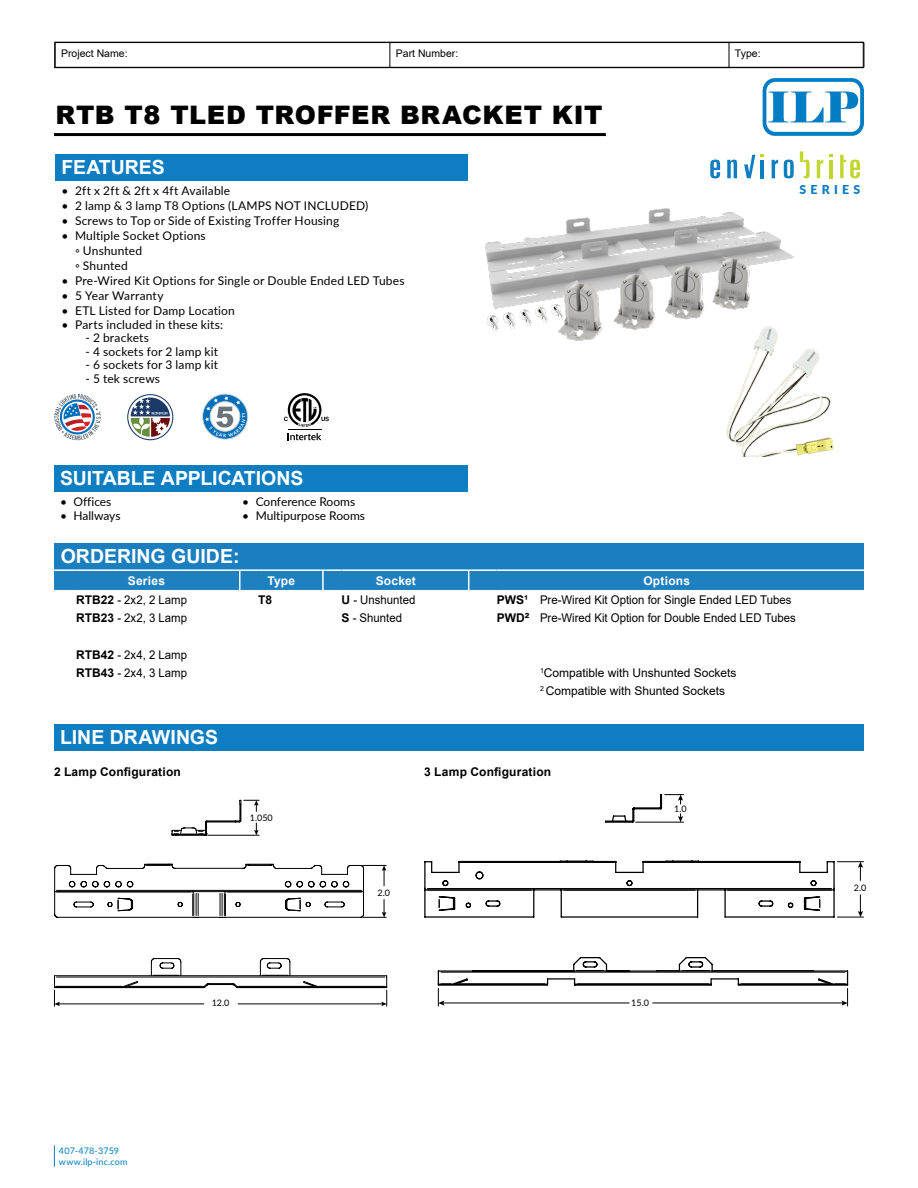
<style>
.page{position:relative;width:918px;height:1188px;background:#fff}
.page>*{position:absolute;margin:0;border:0;box-sizing:border-box;transform-origin:0 0}
.t1{font:900 25.5px "Arial";letter-spacing:.025em;color:#000}
.t2{font:700 19.5px "Arial";color:#fff}
.t3{font:900 12.3px "Lato";letter-spacing:.35em;color:#0f7dc2}
.t4{font:12px/15px "Lato";letter-spacing:.015em;color:#000}
.t5{font:12px/18.3px "Arial";color:#000;scale:.95 1}
.t6{font:12px/18.3px "Arial";color:#000}
.t7{font:700 12px "Arial";letter-spacing:.015em;color:#000}
.t8{font:700 12px "Arial";letter-spacing:.02em;color:#fff}
.t9{font:12px "Lato";letter-spacing:-.005em;color:#000}
.t10{font:10.5px "Arial";color:#000}
.t11{font:9px/10.5px "Lato";letter-spacing:.015em;color:#007dc5}
.t12{font:9px "Lato";color:#000}
.t13{font:700 4.5px "Lato";color:#fff}
.s1{font-weight:700}
</style>
<div class="page">
<div style="left:56px;top:154px;width:412px;height:27px;background:#0e7dc2"></div>
<svg style="left:763px;top:78px;width:101px;height:58px"></svg>
<hr style="left:54px;top:133px;width:552px;height:3px;background:#000">
<div style="left:54px;top:465px;width:414px;height:27px;background:#0e7dc2"></div>
<svg style="left:390px;top:44px;width:1px;height:22px"></svg>
<hr style="left:729px;top:42px;width:135px;height:1px;background:#000">
<svg style="left:729px;top:44px;width:1px;height:22px"></svg>
<svg style="left:864px;top:43px;width:1px;height:24px"></svg>
<hr style="left:729px;top:67px;width:135px;height:1px;background:#000">
<div style="left:55px;top:42px;width:808px;height:26px;border:1px solid #000"></div>
<div style="left:54px;top:543px;width:810px;height:27px;background:#1b7fbf"></div>
<svg style="left:54px;top:569px;width:810px;height:22px;background:#358cc6"></svg>
<hr style="left:497px;top:590px;width:43px;height:1px;background:#fff">
<hr style="left:540px;top:590px;width:324px;height:1px;background:#fff">
<div style="left:54px;top:724px;width:810px;height:27px;background:#0e7dc2"></div>
<img style="left:726px;top:340px;width:108px;height:116px">
<svg style="left:710px;top:160px;width:10px;height:18px"></svg>
<svg style="left:727px;top:160px;width:10px;height:18px"></svg>
<svg style="left:744px;top:155px;width:11px;height:23px"></svg>
<hr style="left:761px;top:160px;width:3px;height:18px;background:#0f7dc2">
<svg style="left:772px;top:160px;width:6px;height:18px"></svg>
<svg style="left:784px;top:160px;width:10px;height:18px"></svg>
<svg style="left:817px;top:160px;width:6px;height:18px"></svg>
<hr style="left:829px;top:160px;width:4px;height:18px;background:#c1d72f">
<svg style="left:840px;top:155px;width:20px;height:23px"></svg>
<svg style="left:800px;top:151px;width:10px;height:27px"></svg>
<img style="left:485px;top:208px;width:309px;height:132px">
<svg style="left:54px;top:1145px;width:1px;height:22px"></svg>
<svg style="left:438px;top:957px;width:410px;height:49px"></svg>
<svg style="left:424px;top:860px;width:440px;height:58px"></svg>
<svg style="left:604px;top:794px;width:80px;height:29px"></svg>
<svg style="left:54px;top:864px;width:334px;height:142px"></svg>
<svg style="left:172px;top:800px;width:87px;height:36px"></svg>
<svg style="left:288px;top:433px;width:33px;height:7px"></svg>
<hr style="left:288px;top:429px;width:33px;height:1px;background:#000">
<svg style="left:284px;top:393px;width:45px;height:34px"></svg>
<svg style="left:128px;top:395px;width:45px;height:45px"></svg>
<div style="left:127px;top:394px;width:46px;height:46px;border:1px solid #1b3a66;border-radius:50%"></div>
<svg style="left:131px;top:398px;width:39px;height:39px"></svg>
<svg style="left:54px;top:394px;width:47px;height:46px"></svg>
<svg style="left:202px;top:393px;width:46px;height:47px"></svg>
<p class="t10" style="left:61px;top:46px;width:68px">Project Name:</p>
<p class="t10" style="left:396px;top:46px;width:64px">Part Number:</p>
<p class="t10" style="left:735px;top:46px;width:27px">Type:</p>
<h1 class="t1" style="left:56px;top:96px;width:549px">RTB T8 TLED TROFFER BRACKET KIT</h1>
<h2 class="t2" style="left:62px;top:153px;width:105px">FEATURES</h2>
<p class="t4" style="left:62px;top:183px;width:170px">• 2ft x 2ft &amp; 2ft x 4ft Available</p>
<p class="t4" style="left:62px;top:198px;width:309px">• 2 lamp &amp; 3 lamp T8 Options (LAMPS NOT INCLUDED)</p>
<p class="t4" style="left:62px;top:213px;width:279px">• Screws to Top or Side of Existing Troffer Housing</p>
<p class="t4" style="left:75px;top:228px;width:132px;text-indent:-14px">• Multiple Socket Options ◦ Unshunted<br>◦ Shunted</p>
<p class="t4" style="left:62px;top:273px;width:345px">• Pre-Wired Kit Options for Single or Double Ended LED Tubes</p>
<p class="t4" style="left:62px;top:288px;width:104px">• 5 Year Warranty</p>
<p class="t4" style="left:62px;top:303px;width:175px">• ETL Listed for Damp Location</p>
<p class="t4" style="left:62px;top:316px;width:163px">• Parts included in these kits:</p>
<p class="t4" style="left:86px;top:330px;width:65px">- 2 brackets</p>
<p class="t4" style="left:86px;top:343px;width:134px">- 4 sockets for 2 lamp kit</p>
<p class="t4" style="left:86px;top:357px;width:134px">- 6 sockets for 3 lamp kit</p>
<p class="t4" style="left:86px;top:370px;width:76px">- 5 tek screws</p>
<p class="t13" style="left:241px;top:418px;width:4px;rotate:-90deg">T</p>
<h2 class="t2" style="left:60px;top:465px;width:245px">SUITABLE APPLICATIONS</h2>
<p class="t4" style="left:60px;top:493px;width:53px">• Offices</p>
<p class="t9" style="left:60px;top:507px;width:62px">• Hallways</p>
<p class="t4" style="left:242px;top:493px;width:115px">• Conference Rooms</p>
<p class="t4" style="left:242px;top:508px;width:124px">• Multipurpose Rooms</p>
<p class="t3" style="left:799px;top:180px;width:63px">SERIES</p>
<h2 class="t2" style="left:61px;top:542px;width:180px">ORDERING GUIDE:</h2>
<p class="t8" style="left:128px;top:572px;width:39px">Series</p>
<p class="t8" style="left:267px;top:572px;width:29px">Type</p>
<p class="t8" style="left:376px;top:572px;width:42px">Socket</p>
<p class="t8" style="left:643px;top:572px;width:48px">Options</p>
<p class="t5" style="left:76px;top:591px;width:118px"><span class="s1">RTB22</span> - 2x2, 2 Lamp</p>
<p class="t7" style="left:258px;top:591px;width:16px">T8</p>
<p class="t5" style="left:341px;top:591px;width:79px"><span class="s1">U</span> - Unshunted</p>
<p class="t5" style="left:497px;top:591px;width:312px"><span class="s1">PWS¹</span> Pre-Wired Kit Option for Single Ended LED Tubes</p>
<p class="t5" style="left:76px;top:609px;width:118px"><span class="s1">RTB23</span> - 2x2, 3 Lamp</p>
<p class="t5" style="left:342px;top:609px;width:65px"><span class="s1">S</span> - Shunted</p>
<p class="t5" style="left:497px;top:609px;width:316px"><span class="s1">PWD</span><sup>2</sup> Pre-Wired Kit Option for Double Ended LED Tubes</p>
<p class="t5" style="left:76px;top:645px;width:118px"><span class="s1">RTB42</span> - 2x4, 2 Lamp<br><span class="s1">RTB43</span> - 2x4, 3 Lamp</p>
<p class="t6" style="left:540px;top:664px;width:198px"><sup>1</sup>Compatible with Unshunted Sockets<br><sup>2</sup> Compatible with Shunted Sockets</p>
<h2 class="t2" style="left:60px;top:724px;width:160px">LINE DRAWINGS</h2>
<p class="t7" style="left:54px;top:763px;width:128px">2 Lamp Configuration</p>
<p class="t7" style="left:424px;top:763px;width:128px">3 Lamp Configuration</p>
<p class="t12" style="left:250px;top:811px;width:25px">1.050</p>
<p class="t12" style="left:377px;top:886px;width:14px">2.0</p>
<p class="t12" style="left:674px;top:802px;width:14px">1.0</p>
<p class="t12" style="left:212px;top:996px;width:19px">12.0</p>
<p class="t12" style="left:631px;top:996px;width:19px">15.0</p>
<p class="t11" style="left:59px;top:1145px;width:70px">407-478-3759 www.ilp-inc.com</p>
<p class="t12" style="left:854px;top:881px;width:14px">2.0</p>
</div>
